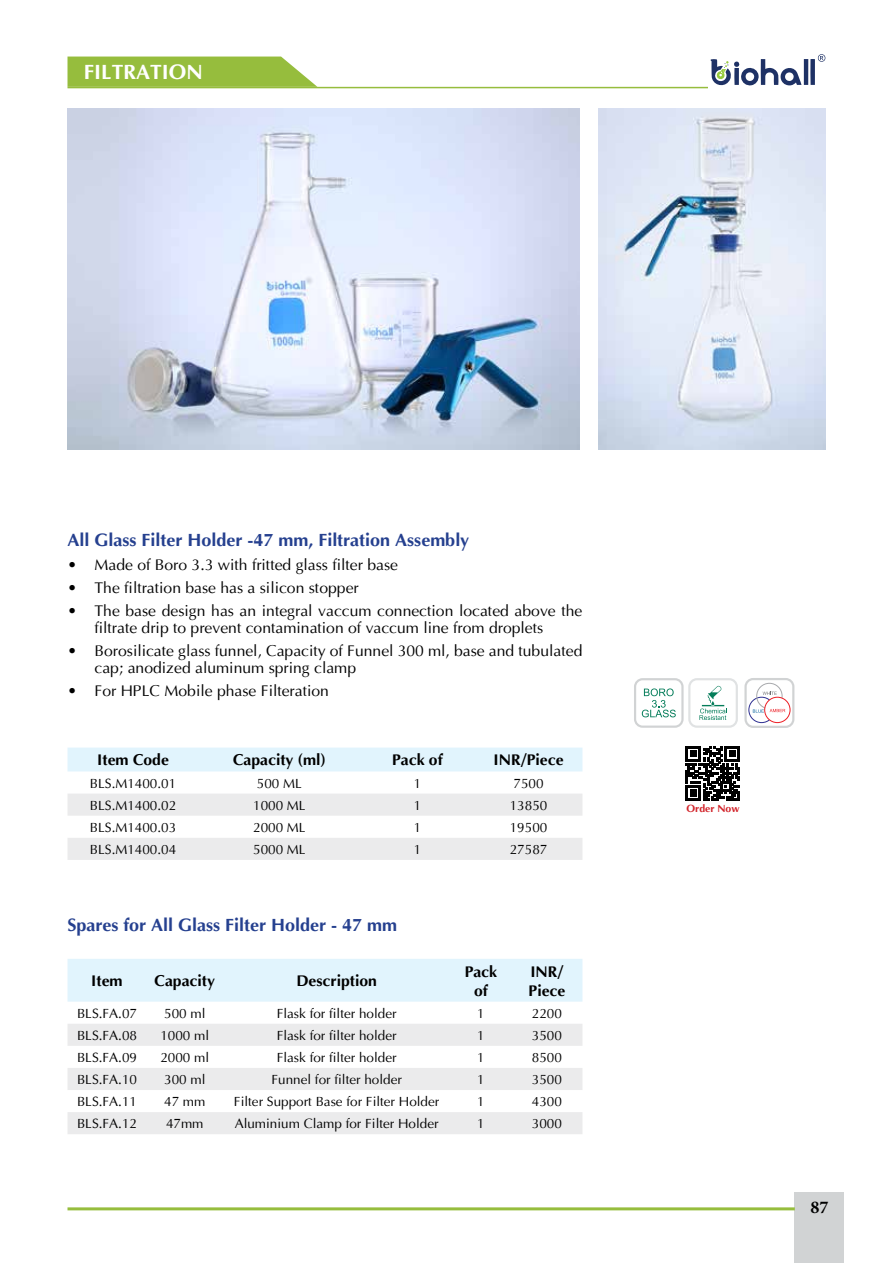
<style>
.page{position:relative;width:893px;height:1263px;background:#fff}
.page>*{position:absolute;margin:0;border:0;box-sizing:border-box;transform-origin:0 0}
.t1{font:700 21px "Ottawa";color:#fff}
.t2{font:700 18px "Ottawa";color:#25408f}
.t3{font:700 18px "Minion Pro";color:#000}
.t4{font:15.75px/16.5px "Ottawa Plain";color:#000}
.t5{font:700 15.75px/18.9px "Ottawa";color:#000;text-align:center}
.t6{font:13.5px "Ottawa Plain";color:#000}
.t7{font:700 10.5px "Ottawa";color:#d2232a}
</style>
<div class="page">
<div style="left:795px;top:1192px;width:49px;height:71px;background:#d1d3d4"></div>
<hr style="left:68px;top:1207px;width:727px;height:3px;background:#96bd3d">
<svg style="left:711px;top:54px;width:114px;height:32px"></svg>
<hr style="left:68px;top:87px;width:640px;height:1px;background:#96bd3d">
<svg style="left:68px;top:57px;width:249px;height:30px;background:#9dc14b"></svg>
<div style="left:68px;top:959px;width:514px;height:43px;background:#e1f4fd"></div>
<svg style="left:68px;top:1024px;width:514px;height:110px;fill:#ebebec"></svg>
<div style="left:68px;top:747px;width:514px;height:24px;background:#e1f4fd"></div>
<svg style="left:68px;top:794px;width:514px;height:66px"></svg>
<img style="left:598px;top:108px;width:228px;height:342px">
<img style="left:68px;top:108px;width:512px;height:342px">
<svg style="left:642px;top:688px;width:34px;height:29px"></svg>
<div style="left:634px;top:678px;width:50px;height:50px;border:2px solid #d1d3d4;border-radius:8px"></div>
<svg style="left:699px;top:686px;width:28px;height:34px"></svg>
<div style="left:688px;top:678px;width:50px;height:50px;border:2px solid #e0e2e3;border-radius:8px"></div>
<svg style="left:763px;top:692px;width:14px;height:3px"></svg>
<div style="left:748px;top:697px;width:27px;height:26px;border:1px solid #2e3092;border-radius:50%"></div>
<div style="left:756px;top:683px;width:26px;height:26px;border:1px solid #a7a9ac;border-radius:50%"></div>
<div style="left:765px;top:697px;width:25px;height:26px;background:#fff;border-radius:50%"></div>
<div style="left:764px;top:697px;width:26px;height:26px;border:1px solid #ed1d24;border-radius:50%"></div>
<div style="left:744px;top:678px;width:50px;height:50px;border:2px solid #d1d3d4;border-radius:8px"></div>
<svg style="left:770px;top:709px;width:15px;height:3px"></svg>
<svg style="left:753px;top:709px;width:11px;height:4px"></svg>
<svg style="left:685px;top:746px;width:55px;height:55px"></svg>
<svg style="left:686px;top:746px;width:54px;height:54px"></svg>
<h1 class="t1" style="left:84px;top:59px;width:120px">FILTRATION</h1>
<h2 class="t2" style="left:68px;top:529px;width:403px">All Glass Filter Holder -47 mm, Filtration Assembly</h2>
<p class="t4" style="left:68px;top:556px;width:332px">• Made of Boro 3.3 with fritted glass filter base</p>
<p class="t4" style="left:68px;top:579px;width:293px">• The filtration base has a silicon stopper</p>
<p class="t4" style="left:94px;top:603px;width:489px;text-indent:-27px">• The base design has an integral vaccum connection located above the filtrate drip to prevent contamination of vaccum line from droplets</p>
<p class="t4" style="left:94px;top:642px;width:489px;text-indent:-27px">• Borosilicate glass funnel, Capacity of Funnel 300 ml, base and tubulated cap; anodized aluminum spring clamp</p>
<p class="t4" style="left:68px;top:682px;width:263px">• For HPLC Mobile phase Filteration</p>
<p class="t5" style="left:97px;top:750px;width:73px">Item Code</p>
<p class="t5" style="left:233px;top:750px;width:94px">Capacity (ml)</p>
<p class="t5" style="left:392px;top:750px;width:52px">Pack of</p>
<p class="t5" style="left:494px;top:750px;width:71px">INR/Piece</p>
<p class="t6" style="left:90px;top:775px;width:88px">BLS.M1400.01</p>
<p class="t6" style="left:257px;top:775px;width:47px">500 ML</p>
<p class="t6" style="left:414px;top:775px;width:9px">1</p>
<p class="t6" style="left:514px;top:775px;width:32px">7500</p>
<p class="t6" style="left:90px;top:797px;width:88px">BLS.M1400.02</p>
<p class="t6" style="left:253px;top:797px;width:54px">1000 ML</p>
<p class="t6" style="left:414px;top:797px;width:9px">1</p>
<p class="t6" style="left:510px;top:797px;width:39px">13850</p>
<p class="t6" style="left:90px;top:819px;width:88px">BLS.M1400.03</p>
<p class="t6" style="left:253px;top:819px;width:54px">2000 ML</p>
<p class="t6" style="left:414px;top:819px;width:9px">1</p>
<p class="t6" style="left:510px;top:819px;width:39px">19500</p>
<p class="t6" style="left:90px;top:841px;width:88px">BLS.M1400.04</p>
<p class="t6" style="left:253px;top:841px;width:54px">5000 ML</p>
<p class="t6" style="left:414px;top:841px;width:9px">1</p>
<p class="t6" style="left:510px;top:841px;width:39px">27587</p>
<h2 class="t2" style="left:68px;top:914px;width:331px">Spares for All Glass Filter Holder - 47 mm</h2>
<p class="t5" style="left:91px;top:971px;width:33px">Item</p>
<p class="t5" style="left:155px;top:971px;width:62px">Capacity</p>
<p class="t5" style="left:296px;top:971px;width:82px">Description</p>
<p class="t5" style="left:465px;top:962px;width:34px">Pack of</p>
<p class="t5" style="left:529px;top:962px;width:38px;text-align:left">INR/<br>Piece</p>
<p class="t6" style="left:77px;top:1005px;width:62px">BLS.FA.07</p>
<p class="t6" style="left:164px;top:1005px;width:43px">500 ml</p>
<p class="t6" style="left:277px;top:1005px;width:121px">Flask for filter holder</p>
<p class="t6" style="left:477px;top:1005px;width:9px">1</p>
<p class="t6" style="left:532px;top:1005px;width:32px">2200</p>
<p class="t6" style="left:77px;top:1027px;width:62px">BLS.FA.08</p>
<p class="t6" style="left:160px;top:1027px;width:50px">1000 ml</p>
<p class="t6" style="left:277px;top:1027px;width:121px">Flask for filter holder</p>
<p class="t6" style="left:477px;top:1027px;width:9px">1</p>
<p class="t6" style="left:532px;top:1027px;width:32px">3500</p>
<p class="t6" style="left:77px;top:1049px;width:62px">BLS.FA.09</p>
<p class="t6" style="left:160px;top:1049px;width:50px">2000 ml</p>
<p class="t6" style="left:277px;top:1049px;width:121px">Flask for filter holder</p>
<p class="t6" style="left:477px;top:1049px;width:9px">1</p>
<p class="t6" style="left:532px;top:1049px;width:32px">8500</p>
<p class="t6" style="left:77px;top:1071px;width:62px">BLS.FA.10</p>
<p class="t6" style="left:164px;top:1071px;width:43px">300 ml</p>
<p class="t6" style="left:271px;top:1071px;width:132px">Funnel for filter holder</p>
<p class="t6" style="left:477px;top:1071px;width:9px">1</p>
<p class="t6" style="left:532px;top:1071px;width:32px">3500</p>
<p class="t6" style="left:77px;top:1094px;width:62px">BLS.FA.11</p>
<p class="t6" style="left:164px;top:1094px;width:43px">47 mm</p>
<p class="t6" style="left:234px;top:1094px;width:207px">Filter Support Base for Filter Holder</p>
<p class="t6" style="left:477px;top:1094px;width:9px">1</p>
<p class="t6" style="left:532px;top:1094px;width:32px">4300</p>
<p class="t6" style="left:77px;top:1116px;width:62px">BLS.FA.12</p>
<p class="t6" style="left:166px;top:1116px;width:39px">47mm</p>
<p class="t6" style="left:235px;top:1116px;width:205px">Aluminium Clamp for Filter Holder</p>
<p class="t6" style="left:477px;top:1116px;width:9px">1</p>
<p class="t6" style="left:532px;top:1116px;width:32px">3000</p>
<p class="t7" style="left:686px;top:801px;width:55px">Order Now</p>
<h2 class="t3" style="left:810px;top:1195px;width:19px">87</h2>
</div>
